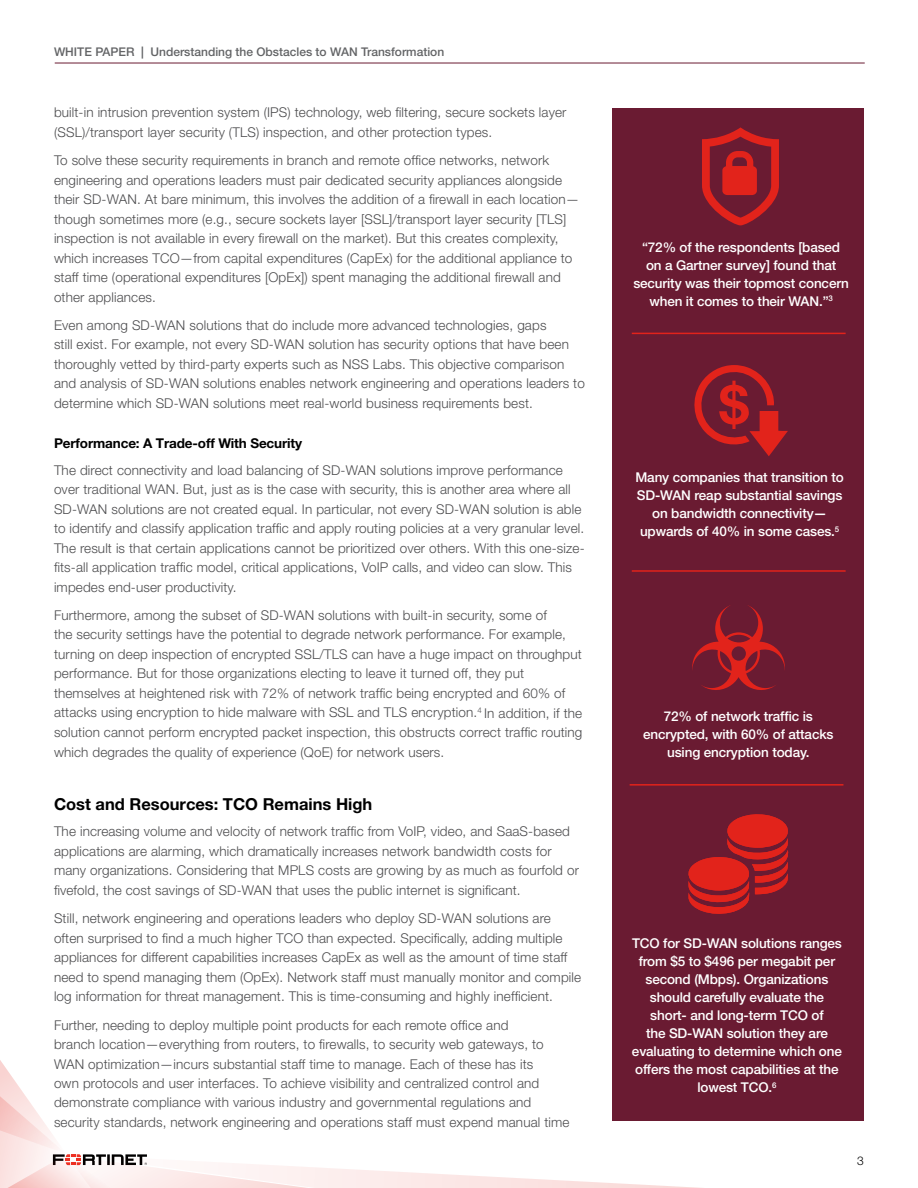
<style>
.page{position:relative;width:918px;height:1188px;background:#fff}
.page>*{position:absolute;margin:0;border:0;box-sizing:border-box;transform-origin:0 0}
.t1{font:700 16.5px "Helvetica Neue LT Pro";color:#000}
.t2{font:300 13.5px/19.5px "Helvetica Neue LT Pro";letter-spacing:.01em;color:#4d4d4f}
.t3{font:500 13.5px/18px "Helvetica Neue LT Pro";letter-spacing:-.01em;color:#fff;text-align:center}
.t4{font:700 13.5px "Helvetica Neue LT Pro";letter-spacing:-.01em;color:#000}
.t5{font:500 12px "Helvetica Neue LT Pro";color:#636466}
.t6{font:300 12px "Helvetica Neue LT Pro";color:#000}
.s1{font-weight:700}
</style>
<div class="page">
<hr style="left:55px;top:63px;width:810px;height:1px;background:#6a1b32">
<svg style="left:0;top:1060px;width:864px;height:128px"></svg>
<div style="left:612px;top:108px;width:252px;height:1012px;background:#6a1b32"></div>
<hr style="left:632px;top:333px;width:214px;height:1px;background:#e2231b">
<svg style="left:702px;top:127px;width:77px;height:98px"></svg>
<svg style="left:692px;top:605px;width:93px;height:85px"></svg>
<hr style="left:632px;top:570px;width:214px;height:2px;background:#e2231b">
<svg style="left:694px;top:365px;width:94px;height:91px"></svg>
<hr style="left:630px;top:784px;width:213px;height:2px;background:#e2231b">
<svg style="left:688px;top:814px;width:101px;height:100px"></svg>
<p class="t5" style="left:54px;top:44px;width:392px">WHITE PAPER <span class="s1">|</span> Understanding the Obstacles to WAN Transformation</p>
<p class="t2" style="left:54px;top:102px;width:514px">built-in intrusion prevention system (IPS) technology, web filtering, secure sockets layer (SSL)/transport layer security (TLS) inspection, and other protection types.</p>
<p class="t2" style="left:54px;top:150px;width:527px">To solve these security requirements in branch and remote office networks, network engineering and operations leaders must pair dedicated security appliances alongside their SD-WAN. At bare minimum, this involves the addition of a firewall in each location— though sometimes more (e.g., secure sockets layer [SSL]/transport layer security [TLS] inspection is not available in every firewall on the market). But this creates complexity, which increases TCO—from capital expenditures (CapEx) for the additional appliance to staff time (operational expenditures [OpEx]) spent managing the additional firewall and other appliances.</p>
<p class="t2" style="left:54px;top:315px;width:532px">Even among SD-WAN solutions that do include more advanced technologies, gaps<br>still exist. For example, not every SD-WAN solution has security options that have been thoroughly vetted by third-party experts such as NSS Labs. This objective comparison and analysis of SD-WAN solutions enables network engineering and operations leaders to determine which SD-WAN solutions meet real-world business requirements best.</p>
<p class="t4" style="left:54px;top:435px;width:250px">Performance: A Trade-off With Security</p>
<p class="t2" style="left:54px;top:460px;width:532px">The direct connectivity and load balancing of SD-WAN solutions improve performance over traditional WAN. But, just as is the case with security, this is another area where all SD-WAN solutions are not created equal. In particular, not every SD-WAN solution is able to identify and classify application traffic and apply routing policies at a very granular level.<br>The result is that certain applications cannot be prioritized over others. With this one-size&shy;fits-all application traffic model, critical applications, VoIP calls, and video can slow. This impedes end-user productivity.</p>
<p class="t2" style="left:54px;top:605px;width:530px">Furthermore, among the subset of SD-WAN solutions with built-in security, some of<br>the security settings have the potential to degrade network performance. For example, turning on deep inspection of encrypted SSL/TLS can have a huge impact on throughput performance. But for those organizations electing to leave it turned off, they put themselves at heightened risk with 72% of network traffic being encrypted and 60% of attacks using encryption to hide malware with SSL and TLS encryption.<sup>4</sup> In addition, if the solution cannot perform encrypted packet inspection, this obstructs correct traffic routing which degrades the quality of experience (QoE) for network users.</p>
<p class="t1" style="left:54px;top:794px;width:320px">Cost and Resources: TCO Remains High</p>
<p class="t2" style="left:54px;top:821px;width:526px">The increasing volume and velocity of network traffic from VoIP, video, and SaaS-based applications are alarming, which dramatically increases network bandwidth costs for many organizations. Considering that MPLS costs are growing by as much as fourfold or fivefold, the cost savings of SD-WAN that uses the public internet is significant.</p>
<p class="t2" style="left:54px;top:908px;width:529px">Still, network engineering and operations leaders who deploy SD-WAN solutions are often surprised to find a much higher TCO than expected. Specifically, adding multiple appliances for different capabilities increases CapEx as well as the amount of time staff need to spend managing them (OpEx). Network staff must manually monitor and compile log information for threat management. This is time-consuming and highly inefficient.</p>
<p class="t2" style="left:54px;top:1015px;width:517px">Further, needing to deploy multiple point products for each remote office and<br>branch location—everything from routers, to firewalls, to security web gateways, to WAN optimization—incurs substantial staff time to manage. Each of these has its<br>own protocols and user interfaces. To achieve visibility and centralized control and demonstrate compliance with various industry and governmental regulations and security standards, network engineering and operations staff must expend manual time</p>
<p class="t3" style="left:633px;top:238px;width:217px">“72% of the respondents [based on a Gartner survey] found that security was their topmost concern when it comes to their WAN.”<sup>3</sup></p>
<p class="t3" style="left:635px;top:468px;width:210px">Many companies that transition to<br>SD-WAN reap substantial savings on bandwidth connectivity— upwards of 40% in some cases.<sup>5</sup></p>
<p class="t3" style="left:643px;top:707px;width:192px">72% of network traffic is encrypted, with 60% of attacks using encryption today.</p>
<p class="t3" style="left:632px;top:934px;width:212px">TCO for SD-WAN solutions ranges from $5 to $496 per megabit per second (Mbps). Organizations should carefully evaluate the short- and long-term TCO of<br>the SD-WAN solution they are evaluating to determine which one offers the most capabilities at the lowest TCO.<sup>6</sup></p>
<p class="t6" style="left:857px;top:1154px;width:8px">3</p>
</div>
